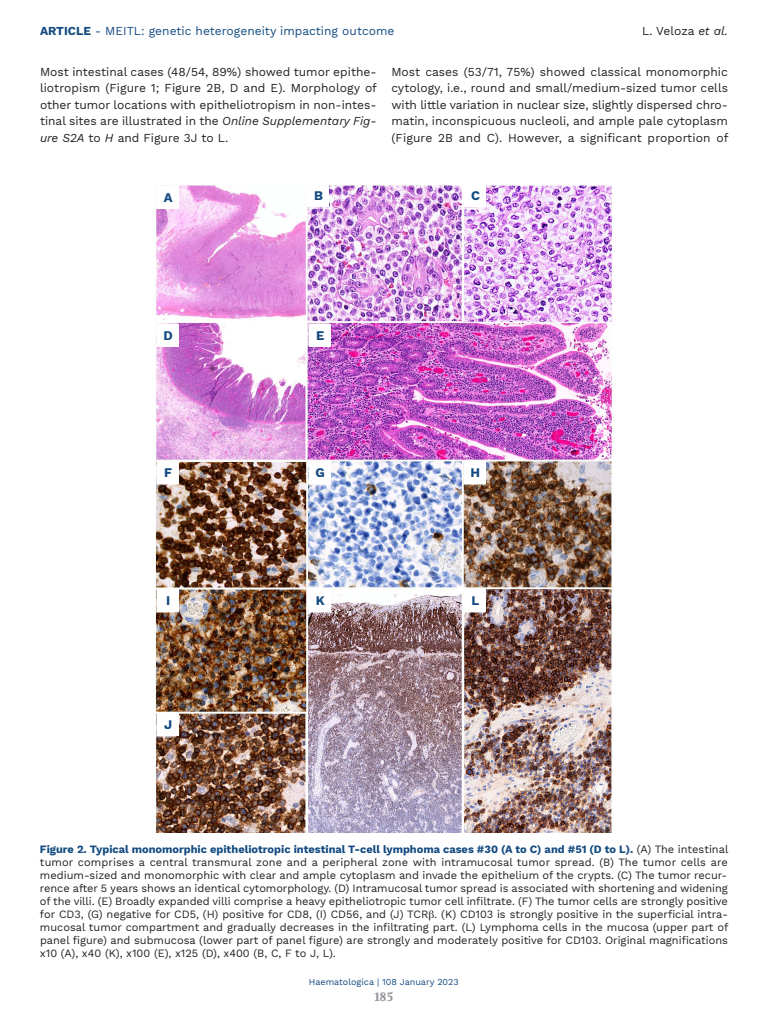
<style>
.page{position:relative;width:768px;height:1024px;background:#fff}
.page>*{position:absolute;margin:0;border:0;box-sizing:border-box;transform-origin:0 0}
.t1{font:700 13px "Work Sans";color:#134a80}
.t2{font:12px/16.5px "Work Sans";color:#231f20;text-align:justify}
.t3{font:12px "Work Sans";color:#134a80}
.t4{font:700 12px "Volkhov";color:#939598}
.t5{font:11px/13px "Work Sans";color:#231f20;text-align:justify}
.t6{font:9px "Work Sans";color:#134a80}
.s1{font-weight:700}
.s2{font-style:italic}
.s3{font-weight:700;color:#134a80}
</style>
<div class="page">
<img style="left:155px;top:185px;width:458px;height:648px">
<div style="left:157px;top:187px;width:22px;height:22px;background:#fff"></div>
<div style="left:308px;top:185px;width:21px;height:22px;background:#fff"></div>
<div style="left:465px;top:185px;width:21px;height:22px;background:#fff"></div>
<div style="left:157px;top:324px;width:22px;height:22px;background:#fff"></div>
<div style="left:309px;top:324px;width:22px;height:22px;background:#fff"></div>
<div style="left:157px;top:461px;width:22px;height:23px;background:#fff"></div>
<div style="left:309px;top:461px;width:22px;height:23px;background:#fff"></div>
<div style="left:465px;top:461px;width:21px;height:23px;background:#fff"></div>
<div style="left:157px;top:590px;width:22px;height:22px;background:#fff"></div>
<div style="left:157px;top:713px;width:22px;height:23px;background:#fff"></div>
<div style="left:465px;top:590px;width:21px;height:22px;background:#fff"></div>
<div style="left:309px;top:590px;width:22px;height:22px;background:#fff"></div>
<p class="t3" style="left:40px;top:24px;width:356px"><span class="s1">ARTICLE</span> - MEITL: genetic heterogeneity impacting outcome</p>
<p class="t2" style="left:642px;top:23px;width:87px">L. Veloza <span class="s2">et al.</span></p>
<p class="t2" style="left:40px;top:63px;width:339px">Most intestinal cases (48/54, 89%) showed tumor epithe&shy;liotropism (Figure 1; Figure 2B, D and E). Morphology of other tumor locations with epitheliotropism in non-intes&shy;tinal sites are illustrated in the <span class="s2">Online Supplementary Fig&shy;ure S2A</span> to <span class="s2">H</span> and Figure 3J to L.</p>
<p class="t2" style="left:391px;top:63px;width:339px">Most cases (53/71, 75%) showed classical monomorphic cytology, i.e., round and small/medium-sized tumor cells with little variation in nuclear size, slightly dispersed chro&shy;matin, inconspicuous nucleoli, and ample pale cytoplasm (Figure 2B and C). However, a significant proportion of</p>
<p class="t1" style="left:164px;top:190px;width:10px">A</p>
<p class="t1" style="left:314px;top:188px;width:10px">B</p>
<p class="t1" style="left:471px;top:188px;width:10px">C</p>
<p class="t1" style="left:164px;top:327px;width:11px">D</p>
<p class="t1" style="left:316px;top:327px;width:10px">E</p>
<p class="t1" style="left:164px;top:465px;width:9px">F</p>
<p class="t1" style="left:316px;top:465px;width:11px">G</p>
<p class="t1" style="left:471px;top:465px;width:11px">H</p>
<p class="t1" style="left:166px;top:593px;width:6px">I</p>
<p class="t1" style="left:164px;top:717px;width:10px">J</p>
<p class="t1" style="left:316px;top:593px;width:11px">K</p>
<p class="t1" style="left:472px;top:593px;width:9px">L</p>
<p class="t5" style="left:40px;top:843px;width:690px"><span class="s3">Figure 2. Typical monomorphic epitheliotropic intestinal T-cell lymphoma cases #30 (A to C) and #51 (D to L).</span> (A) The intestinal tumor comprises a central transmural zone and a peripheral zone with intramucosal tumor spread. (B) The tumor cells are medium-sized and monomorphic with clear and ample cytoplasm and invade the epithelium of the crypts. (C) The tumor recur&shy;rence after 5 years shows an identical cytomorphology. (D) Intramucosal tumor spread is associated with shortening and widening of the villi. (E) Broadly expanded villi comprise a heavy epitheliotropic tumor cell infiltrate. (F) The tumor cells are strongly positive for CD3, (G) negative for CD5, (H) positive for CD8, (I) CD56, and (J) TCR . (K) CD103 is strongly positive in the superficial intra&shy;mucosal tumor compartment and gradually decreases in the infiltrating part. (L) Lymphoma cells in the mucosa (upper part of panel figure) and submucosa (lower part of panel figure) are strongly and moderately positive for CD103. Original magnifications x10 (A), x40 (K), x100 (E), x125 (D), x400 (B, C, F to J, L).</p>
<p class="t6" style="left:309px;top:976px;width:151px">Haematologica | 108 January 2023</p>
<p class="t4" style="left:374px;top:989px;width:20px">185</p>
</div>
